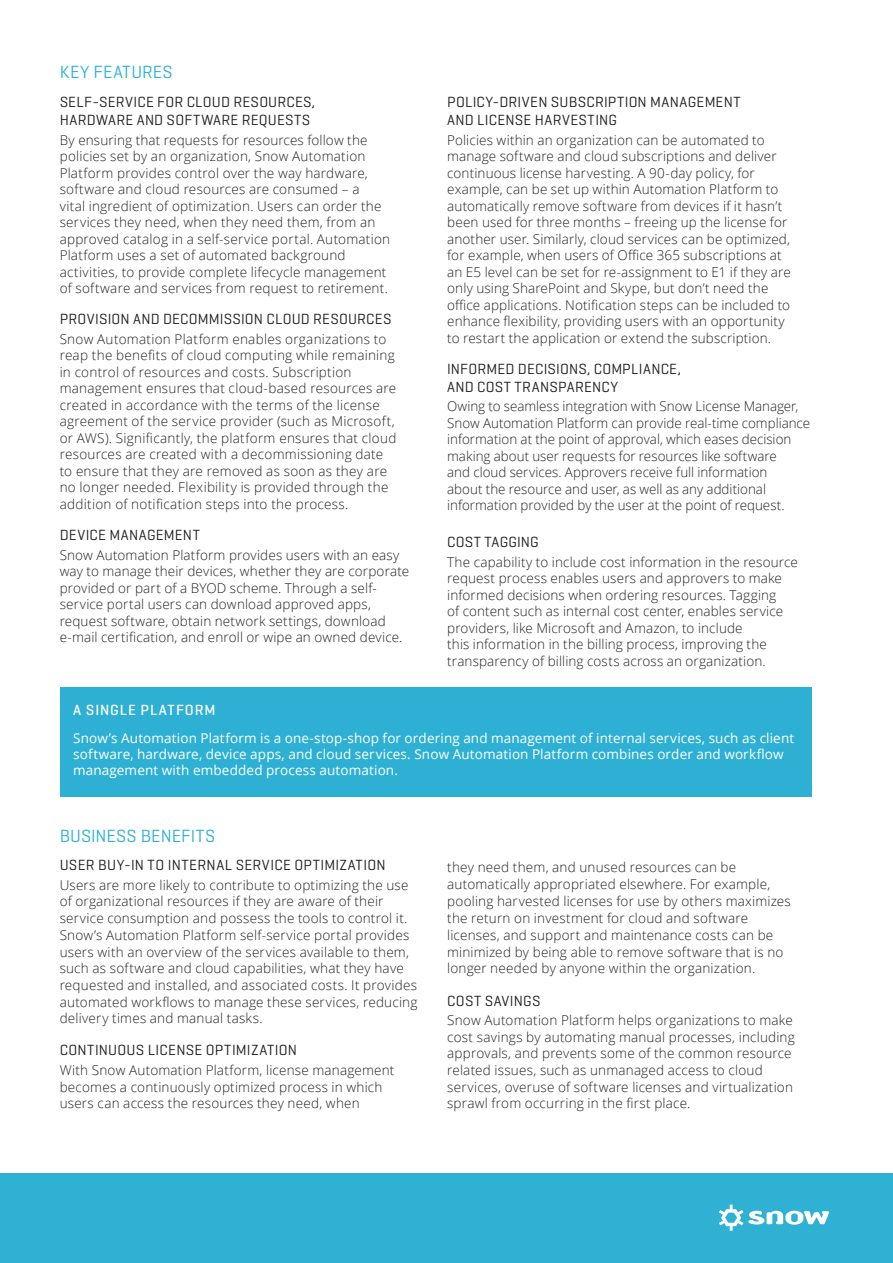
<style>
.page{position:relative;width:893px;height:1263px;background:#fff}
.page>*{position:absolute;margin:0;border:0;box-sizing:border-box;transform-origin:0 0}
.t1{font:18px "Geogrotesque";letter-spacing:.01em;color:#2fb1d3}
.t2{font:15px/18px "Geogrotesque";letter-spacing:.02em;color:#231f20}
.t3{font:500 15px "Geogrotesque";letter-spacing:.06em;color:#fff}
.t4{font:300 13.5px/16.5px "Open Sans";letter-spacing:.015em;color:#231f20}
.t5{font:13.5px/16.2px "Open Sans";letter-spacing:.01em;color:#fff}
</style>
<div class="page">
<div style="left:0;top:1173px;width:893px;height:90px;background:#2fb1d3"></div>
<svg style="left:719px;top:1205px;width:111px;height:26px"></svg>
<div style="left:60px;top:687px;width:751px;height:110px;background:#2eb0d4"></div>
<h1 class="t1" style="left:60px;top:61px;width:114px">KEY FEATURES</h1>
<p class="t2" style="left:60px;top:93px;width:257px">SELF-SERVICE FOR CLOUD RESOURCES,<br>HARDWARE AND SOFTWARE REQUESTS</p>
<p class="t4" style="left:60px;top:131px;width:332px">By ensuring that requests for resources follow the policies set by an organization, Snow Automation Platform provides control over the way hardware, software and cloud resources are consumed – a<br>vital ingredient of optimization. Users can order the services they need, when they need them, from an approved catalog in a self-service portal. Automation Platform uses a set of automated background activities, to provide complete lifecycle management of software and services from request to retirement.</p>
<p class="t2" style="left:60px;top:310px;width:333px">PROVISION AND DECOMMISSION CLOUD RESOURCES</p>
<p class="t4" style="left:60px;top:330px;width:338px">Snow Automation Platform enables organizations to reap the benefits of cloud computing while remaining in control of resources and costs. Subscription management ensures that cloud-based resources are created in accordance with the terms of the license agreement of the service provider (such as Microsoft, or AWS). Significantly, the platform ensures that cloud resources are created with a decommissioning date to ensure that they are removed as soon as they are no longer needed. Flexibility is provided through the addition of notification steps into the process.</p>
<p class="t2" style="left:60px;top:526px;width:142px">DEVICE MANAGEMENT</p>
<p class="t4" style="left:60px;top:546px;width:351px">Snow Automation Platform provides users with an easy way to manage their devices, whether they are corporate provided or part of a BYOD scheme. Through a self&shy;service portal users can download approved apps, request software, obtain network settings, download e-mail certification, and enroll or wipe an owned device.</p>
<p class="t2" style="left:447px;top:93px;width:295px">POLICY-DRIVEN SUBSCRIPTION MANAGEMENT<br>AND LICENSE HARVESTING</p>
<p class="t4" style="left:447px;top:131px;width:345px">Policies within an organization can be automated to manage software and cloud subscriptions and deliver continuous license harvesting. A 90-day policy, for example, can be set up within Automation Platform to automatically remove software from devices if it hasn’t been used for three months – freeing up the license for another user. Similarly, cloud services can be optimized, for example, when users of Office 365 subscriptions at an E5 level can be set for re-assignment to E1 if they are only using SharePoint and Skype, but don’t need the office applications. Notification steps can be included to enhance flexibility, providing users with an opportunity to restart the application or extend the subscription.</p>
<p class="t2" style="left:447px;top:359px;width:235px">INFORMED DECISIONS, COMPLIANCE,<br>AND COST TRANSPARENCY</p>
<p class="t4" style="left:447px;top:398px;width:364px">Owing to seamless integration with Snow License Manager, Snow Automation Platform can provide real-time compliance information at the point of approval, which eases decision making about user requests for resources like software<br>and cloud services. Approvers receive full information<br>about the resource and user, as well as any additional information provided by the user at the point of request.</p>
<p class="t2" style="left:447px;top:532px;width:93px">COST TAGGING</p>
<p class="t4" style="left:447px;top:553px;width:352px">The capability to include cost information in the resource request process enables users and approvers to make informed decisions when ordering resources. Tagging<br>of content such as internal cost center, enables service providers, like Microsoft and Amazon, to include<br>this information in the billing process, improving the transparency of billing costs across an organization.</p>
<p class="t3" style="left:73px;top:701px;width:144px">A SINGLE PLATFORM</p>
<p class="t5" style="left:73px;top:730px;width:722px">Snow’s Automation Platform is a one-stop-shop for ordering and management of internal services, such as client software, hardware, device apps, and cloud services. Snow Automation Platform combines order and workflow management with embedded process automation.</p>
<h1 class="t1" style="left:60px;top:825px;width:157px">BUSINESS BENEFITS</h1>
<p class="t2" style="left:60px;top:855px;width:327px">USER BUY-IN TO INTERNAL SERVICE OPTIMIZATION</p>
<p class="t4" style="left:60px;top:876px;width:359px">Users are more likely to contribute to optimizing the use of organizational resources if they are aware of their service consumption and possess the tools to control it.<br>Snow’s Automation Platform self-service portal provides users with an overview of the services available to them, such as software and cloud capabilities, what they have requested and installed, and associated costs. It provides automated workflows to manage these services, reducing delivery times and manual tasks.</p>
<p class="t2" style="left:60px;top:1040px;width:239px">CONTINUOUS LICENSE OPTIMIZATION</p>
<p class="t4" style="left:60px;top:1061px;width:336px">With Snow Automation Platform, license management becomes a continuously optimized process in which users can access the resources they need, when</p>
<p class="t4" style="left:447px;top:858px;width:345px;line-height:17px">they need them, and unused resources can be automatically appropriated elsewhere. For example, pooling harvested licenses for use by others maximizes the return on investment for cloud and software licenses, and support and maintenance costs can be minimized by being able to remove software that is no longer needed by anyone within the organization.</p>
<p class="t2" style="left:447px;top:991px;width:95px">COST SAVINGS</p>
<p class="t4" style="left:447px;top:1011px;width:349px">Snow Automation Platform helps organizations to make cost savings by automating manual processes, including approvals, and prevents some of the common resource related issues, such as unmanaged access to cloud services, overuse of software licenses and virtualization sprawl from occurring in the first place.</p>
</div>
